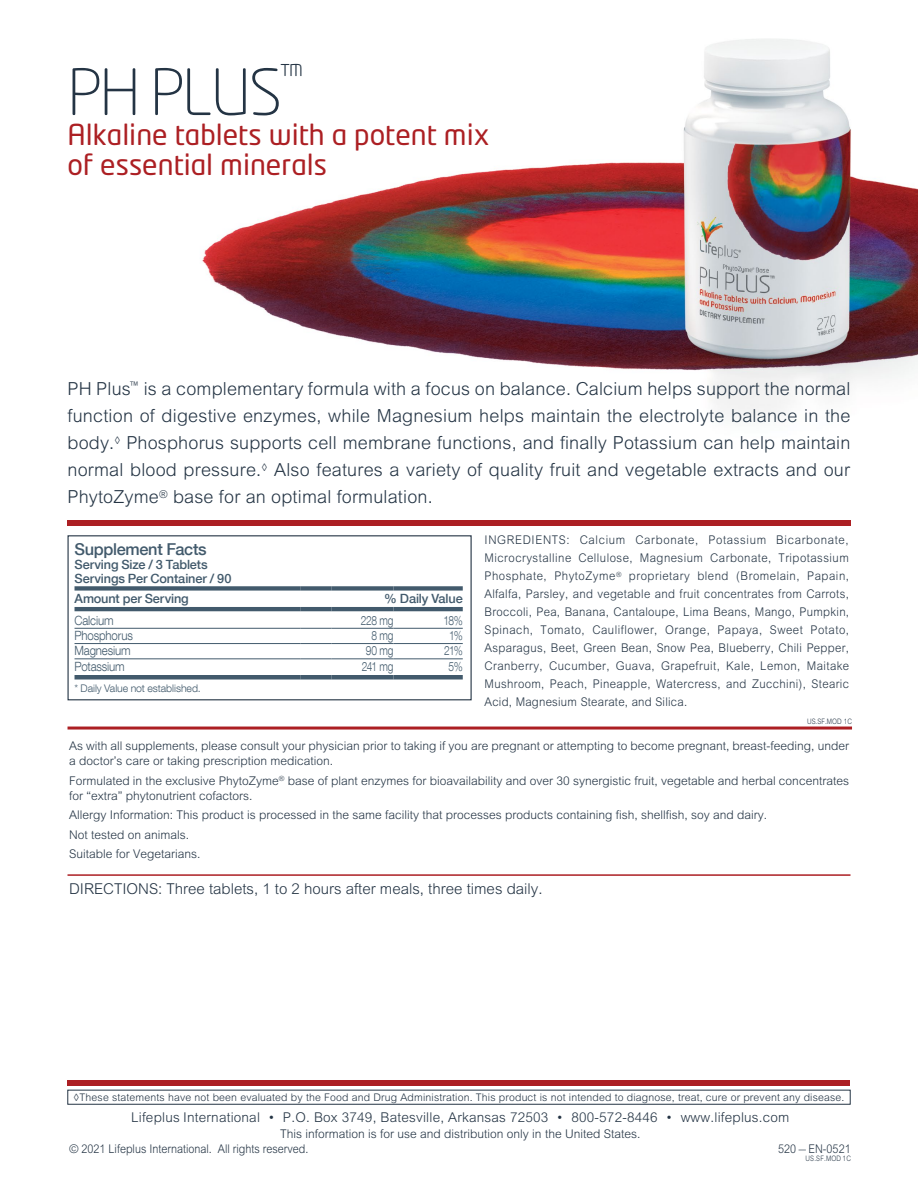
<style>
.page{position:relative;width:918px;height:1188px;background:#fff}
.page>*{position:absolute;margin:0;border:0;box-sizing:border-box;transform-origin:0 0}
.t1{font:300 63px "Neo Tech Std";letter-spacing:-.03em;color:#243444}
.t2{font:300 29.7px "Neo Tech Std";color:#243444}
.t3{font:28.5px/30px "Neo Tech Std";color:#ac1f23}
.t4{font:300 18px/27px "Arial MT Std";letter-spacing:.01em;color:#243444;text-align:justify}
.t5{font:500 16.35px "Helvetica Neue LT Com";letter-spacing:-.02em;color:#425a6c}
.t6{font:300 15px "Arial MT Std";color:#243444}
.t7{font:300 13.5px "Arial MT Std";letter-spacing:.015em;color:#243444}
.t8{font:500 12.75px/14px "Helvetica Neue LT Com";letter-spacing:-.01em;color:#425a6c}
.t9{font:300 12.75px "Helvetica Neue LT Com";letter-spacing:-.01em;color:#425a6c;scale:.9 1}
.t10{font:300 12.75px "Helvetica Neue LT Com";letter-spacing:-.01em;color:#425a6c;scale:.8 1}
.t11{font:300 12px/15px "Arial MT Std";color:#243444}
.t12{font:300 12px/18px "Arial MT Std";color:#243444;text-align:justify;scale:.95 1}
.t13{font:300 12px "Arial MT Std";color:#243444;scale:.9 1}
.t14{font:300 10.5px "Arial MT Std";letter-spacing:.015em;color:#243444}
.t15{font:300 10.5px "Helvetica Neue LT Com";letter-spacing:-.005em;color:#425a6c}
.t16{font:300 7.5px "Arial MT Std";letter-spacing:.015em;color:#243444;scale:.85 1}
</style>
<div class="page">
<img style="left:202px;top:39px;width:716px;height:377px">
<hr style="left:68px;top:727px;width:784px;height:3px;background:#ac1f23">
<div style="left:68px;top:535px;width:404px;height:165px;background:#fff;border:1px solid #243444"></div>
<div style="left:68px;top:520px;width:783px;height:5px;background:#ac1f23"></div>
<div style="left:67px;top:1090px;width:784px;height:15px;border:1px solid #243444"></div>
<div style="left:68px;top:1080px;width:782px;height:5px;background:#ac1f23"></div>
<hr style="left:68px;top:874px;width:783px;height:2px;background:#ac1f23">
<hr style="left:75px;top:628px;width:226px;height:1px;background:#425a6c">
<hr style="left:301px;top:628px;width:31px;height:1px;background:#425a6c">
<hr style="left:332px;top:628px;width:62px;height:1px;background:#425a6c">
<hr style="left:394px;top:628px;width:69px;height:1px;background:#425a6c">
<hr style="left:75px;top:643px;width:226px;height:1px;background:#425a6c">
<hr style="left:301px;top:643px;width:31px;height:1px;background:#425a6c">
<hr style="left:332px;top:643px;width:62px;height:1px;background:#425a6c">
<hr style="left:394px;top:643px;width:69px;height:1px;background:#425a6c">
<hr style="left:75px;top:659px;width:226px;height:1px;background:#425a6c">
<hr style="left:301px;top:659px;width:31px;height:1px;background:#425a6c">
<hr style="left:332px;top:659px;width:62px;height:1px;background:#425a6c">
<hr style="left:394px;top:659px;width:69px;height:1px;background:#425a6c">
<div style="left:75px;top:586px;width:226px;height:5px;background:#425a6c"></div>
<div style="left:301px;top:586px;width:31px;height:5px;background:#425a6c"></div>
<div style="left:332px;top:586px;width:62px;height:5px;background:#425a6c"></div>
<div style="left:394px;top:586px;width:69px;height:5px;background:#425a6c"></div>
<hr style="left:75px;top:607px;width:226px;height:4px;background:#425a6c">
<hr style="left:301px;top:607px;width:31px;height:4px;background:#425a6c">
<hr style="left:332px;top:607px;width:62px;height:4px;background:#425a6c">
<hr style="left:394px;top:607px;width:69px;height:4px;background:#425a6c">
<div style="left:75px;top:675px;width:226px;height:5px;background:#425a6c"></div>
<div style="left:301px;top:675px;width:31px;height:5px;background:#425a6c"></div>
<div style="left:332px;top:675px;width:62px;height:5px;background:#425a6c"></div>
<div style="left:394px;top:675px;width:69px;height:5px;background:#425a6c"></div>
<h1 class="t1" style="left:68px;top:55px;width:216px">PH PLUS</h1>
<h2 class="t2" style="left:280px;top:57px;width:24px">™</h2>
<h3 class="t3" style="left:68px;top:119px;width:423px">Alkaline tablets with a potent mix of essential minerals</h3>
<p class="t4" style="left:67px;top:376px;width:785px">PH Plus<sup>™</sup> is a complementary formula with a focus on balance. Calcium helps support the normal function of digestive enzymes, while Magnesium helps maintain the electrolyte balance in the body.<sup>◊</sup> Phosphorus supports cell membrane functions, and finally Potassium can help maintain normal blood pressure.<sup>◊</sup> Also features a variety of quality fruit and vegetable extracts and our PhytoZyme<sup>®</sup> base for an optimal formulation.</p>
<h3 class="t5" style="left:75px;top:540px;width:134px">Supplement Facts</h3>
<p class="t8" style="left:75px;top:558px;width:158px">Serving Size / 3 Tablets<br>Servings Per Container / 90</p>
<p class="t8" style="left:75px;top:591px;width:116px">Amount per Serving</p>
<p class="t8" style="left:384px;top:591px;width:80px">% Daily Value</p>
<p class="t9" style="left:75px;top:612px;width:45px">Calcium</p>
<p class="t10" style="left:361px;top:612px;width:42px">228 mg</p>
<p class="t10" style="left:444px;top:612px;width:25px">18%</p>
<p class="t9" style="left:75px;top:628px;width:66px">Phosphorus</p>
<p class="t10" style="left:372px;top:628px;width:29px">8 mg</p>
<p class="t10" style="left:449px;top:628px;width:19px">1%</p>
<p class="t9" style="left:75px;top:643px;width:64px">Magnesium</p>
<p class="t10" style="left:366px;top:643px;width:36px">90 mg</p>
<p class="t10" style="left:444px;top:643px;width:25px">21%</p>
<p class="t9" style="left:75px;top:658px;width:57px">Potassium</p>
<p class="t10" style="left:362px;top:658px;width:41px">241 mg</p>
<p class="t10" style="left:449px;top:658px;width:19px">5%</p>
<p class="t15" style="left:75px;top:681px;width:128px">* Daily Value not established.</p>
<p class="t12" style="left:485px;top:531px;width:385px">INGREDIENTS: Calcium Carbonate, Potassium Bicarbonate, Microcrystalline Cellulose, Magnesium Carbonate, Tripotassium Phosphate, PhytoZyme<sup>®</sup> proprietary blend (Bromelain, Papain, Alfalfa, Parsley, and vegetable and fruit concentrates from Carrots, Broccoli, Pea, Banana, Cantaloupe, Lima Beans, Mango, Pumpkin, Spinach, Tomato, Cauliflower, Orange, Papaya, Sweet Potato, Asparagus, Beet, Green Bean, Snow Pea, Blueberry, Chili Pepper, Cranberry, Cucumber, Guava, Grapefruit, Kale, Lemon, Maitake Mushroom, Peach, Pineapple, Watercress, and Zucchini), Stearic Acid, Magnesium Stearate, and Silica.</p>
<p class="t16" style="left:807px;top:717px;width:54px">US.SF.MOD 1C</p>
<p class="t11" style="left:69px;top:739px;width:782px">As with all supplements, please consult your physician prior to taking if you are pregnant or attempting to become pregnant, breast-feeding, under a doctor’s care or taking prescription medication.</p>
<p class="t11" style="left:69px;top:773px;width:782px">Formulated in the exclusive PhytoZyme<sup>®</sup> base of plant enzymes for bioavailability and over 30 synergistic fruit, vegetable and herbal concentrates for “extra” phytonutrient cofactors.</p>
<p class="t11" style="left:69px;top:806px;width:700px;line-height:19.5px">Allergy Information: This product is processed in the same facility that processes products containing fish, shellfish, soy and dairy.<br>Not tested on animals.<br>Suitable for Vegetarians.</p>
<p class="t6" style="left:69px;top:881px;width:475px">DIRECTIONS: Three tablets, 1 to 2 hours after meals, three times daily.</p>
<p class="t14" style="left:74px;top:1091px;width:772px">◊These statements have not been evaluated by the Food and Drug Administration. This product is not intended to diagnose, treat, cure or prevent any disease.</p>
<p class="t7" style="left:131px;top:1109px;width:660px">Lifeplus International • P.O. Box 3749, Batesville, Arkansas 72503 • 800-572-8446 • www.lifeplus.com</p>
<p class="t11" style="left:69px;top:1127px;width:573px;text-indent:211px">This information is for use and distribution only in the United States. © 2021 Lifeplus International. All rights reserved.</p>
<p class="t13" style="left:778px;top:1142px;width:82px">520 – EN-0521</p>
<p class="t16" style="left:806px;top:1154px;width:55px">US.SF.MOD 1C</p>
</div>
